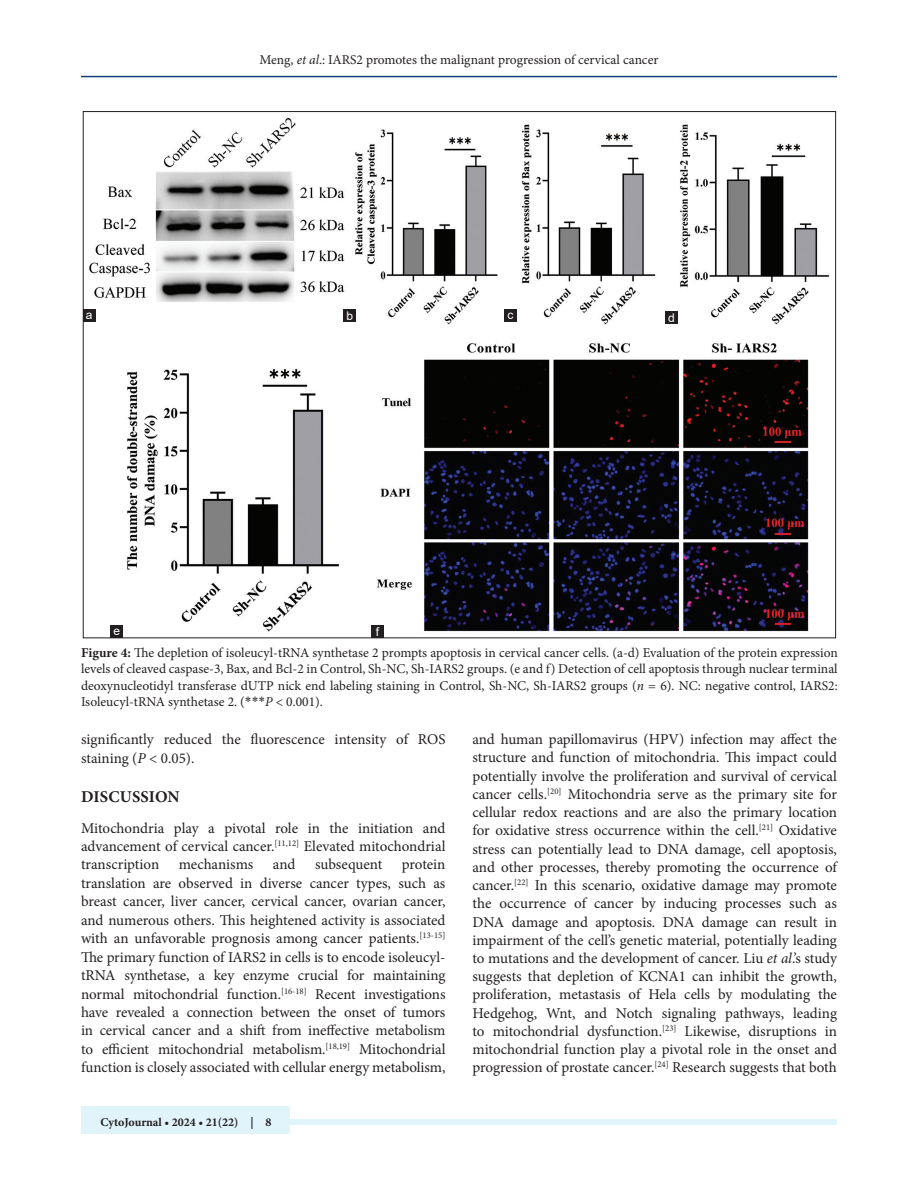
<style>
.page{position:relative;width:918px;height:1188px;background:#fff}
.page>*{position:absolute;margin:0;border:0;box-sizing:border-box;transform-origin:0 0}
.t1{font:700 16.5px "Minion Pro";letter-spacing:.01em;color:#231f20}
.TX{font:15px/18.3px "Minion Pro";color:#231f20;text-align:justify}
.FGC{font:13.5px/16.5px "Minion Pro";color:#231f20;text-align:justify}
.t2{font:700 12px "Minion Pro";color:#231f20}
.LABEL{font:12px "Arial";color:#fff}
.s1{font-style:italic}
.s2{font-weight:700}
.s3{font-family:"Times New Roman"}
</style>
<div class="page">
<hr style="left:81px;top:76px;width:756px;height:1px;background:#164077">
<div style="left:81px;top:1119px;width:756px;height:6px;background:#e1f4fc"></div>
<div style="left:81px;top:1106px;width:208px;height:28px;background:#e1f4fc"></div>
<img style="left:85px;top:117px;width:745px;height:519px">
<div style="left:665px;top:311px;width:13px;height:13px;background:#231f20"></div>
<div style="left:504px;top:310px;width:13px;height:12px;background:#231f20"></div>
<div style="left:344px;top:310px;width:12px;height:12px;background:#231f20"></div>
<div style="left:371px;top:625px;width:13px;height:13px;background:#231f20"></div>
<div style="left:83px;top:310px;width:13px;height:12px;background:#231f20"></div>
<div style="left:111px;top:625px;width:12px;height:13px;background:#231f20"></div>
<p class="LABEL" style="left:86px;top:307px;width:8px">a</p>
<p class="LABEL" style="left:114px;top:623px;width:8px">e</p>
<p class="FGC" style="left:260px;top:51px;width:400px">Meng, <span class="s1">et al</span>.: IARS2 promotes the malignant progression of cervical cancer</p>
<p class="LABEL" style="left:347px;top:308px;width:8px">b</p>
<p class="LABEL" style="left:508px;top:307px;width:7px">c</p>
<p class="LABEL" style="left:668px;top:310px;width:8px">d</p>
<p class="LABEL" style="left:376px;top:624px;width:5px">f</p>
<p class="FGC" style="left:81px;top:644px;width:758px"><span class="s2">Figure 4:</span> The depletion of isoleucyl-tRNA synthetase 2 prompts apoptosis in cervical cancer cells. (a-d) Evaluation of the protein expression levels of cleaved caspase-3, Bax, and Bcl-2 in Control, Sh-NC, Sh-IARS2 groups. (e and f) Detection of cell apoptosis through nuclear terminal deoxynucleotidyl transferase dUTP nick end labeling staining in Control, Sh-NC, Sh-IARS2 groups (<span class="s1">n</span> = 6). NC: negative control, IARS2:<br>Isoleucyl-tRNA synthetase 2. (<span class="s3">***</span><span class="s1">P</span> &lt; 0.001).</p>
<p class="TX" style="left:81px;top:730px;width:366px">significantly reduced the fluorescence intensity of ROS staining (<span class="s1">P</span> &lt; 0.05).</p>
<h1 class="t1" style="left:81px;top:785px;width:100px">DISCUSSION</h1>
<p class="TX" style="left:81px;top:819px;width:366px">Mitochondria play a pivotal role in the initiation and advancement of cervical cancer.<sup>[11,12]</sup> Elevated mitochondrial transcription</p>
<p class="TX" style="left:179px;top:856px;width:76px">mechanisms</p>
<p class="TX" style="left:273px;top:856px;width:24px">and</p>
<p class="TX" style="left:315px;top:856px;width:69px">subsequent</p>
<p class="TX" style="left:81px;top:856px;width:366px;text-indent:321px">protein translation are observed in diverse cancer types, such as breast cancer, liver cancer, cervical cancer, ovarian cancer, and numerous others. This heightened activity is associated with an unfavorable prognosis among cancer patients.<sup>[13-15] </sup>The primary function of IARS2 in cells is to encode isoleucyl&shy;tRNA synthetase, a key enzyme crucial for maintaining normal mitochondrial function.<sup>[16-18]</sup> Recent investigations have revealed a connection between the onset of tumors in cervical cancer and a shift from ineffective metabolism to efficient mitochondrial metabolism.<sup>[18,19]</sup> Mitochondrial function is closely associated with cellular energy metabolism,</p>
<p class="t2" style="left:100px;top:1113px;width:173px">CytoJournal • 2024 • 21(22) | 8</p>
<p class="TX" style="left:472px;top:730px;width:366px">and human papillomavirus (HPV) infection may affect the structure and function of mitochondria. This impact could potentially involve the proliferation and survival of cervical cancer cells.<sup>[20]</sup> Mitochondria serve as the primary site for cellular redox reactions and are also the primary location for oxidative stress occurrence within the cell.<sup>[21]</sup> Oxidative stress can potentially lead to DNA damage, cell apoptosis, and other processes, thereby promoting the occurrence of cancer.<sup>[22]</sup> In this scenario, oxidative damage may promote the occurrence of cancer by inducing processes such as DNA damage and apoptosis. DNA damage can result in impairment of the cell’s genetic material, potentially leading to mutations and the development of cancer. Liu <span class="s1">et al</span>.’s study suggests that depletion of KCNA1 can inhibit the growth, proliferation, metastasis of Hela cells by modulating the Hedgehog, Wnt, and Notch signaling pathways, leading to mitochondrial dysfunction.<sup>[23]</sup> Likewise, disruptions in mitochondrial function play a pivotal role in the onset and progression of prostate cancer.<sup>[24]</sup> Research suggests that both</p>
</div>
